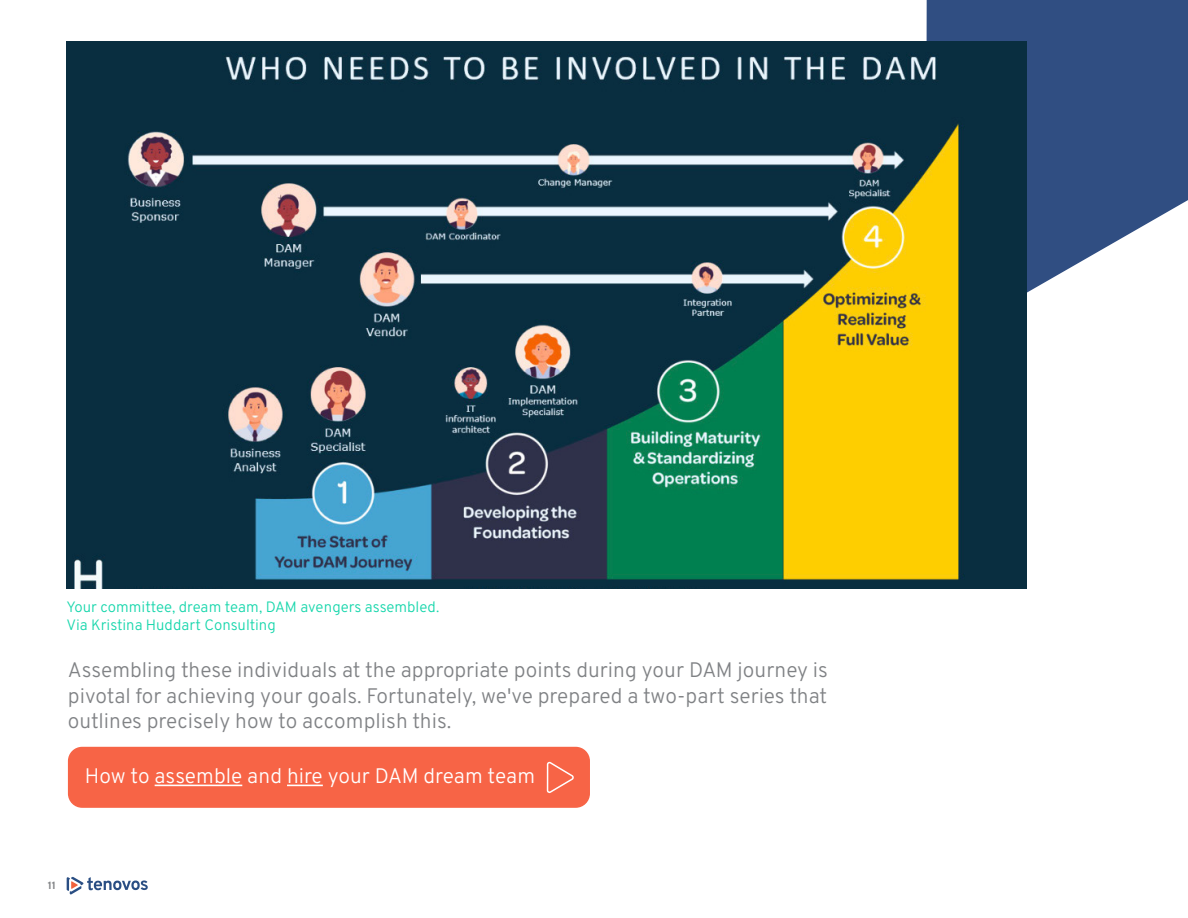
<style>
.page{position:relative;width:1188px;height:918px;background:#fff}
.page>*{position:absolute;margin:0;border:0;box-sizing:border-box;transform-origin:0 0}
.t1{font:21px/25.2px "Overpass";color:#808285;text-align:justify}
.t2{font:21px "Overpass";color:#fff}
.t3{font:15px "Overpass";color:#15d6ab}
.t4{font:700 10.5px "Overpass";color:#808285}
</style>
<div class="page">
<svg style="left:926px;top:0;width:262px;height:328px;fill:#304e82"></svg>
<svg style="left:67px;top:877px;width:81px;height:18px"></svg>
<img style="left:66px;top:42px;width:960px;height:547px">
<div style="left:69px;top:748px;width:520px;height:59px;background:#f76446;border-radius:13px"></div>
<div style="left:68px;top:747px;width:522px;height:61px;border:2px solid #f76446;border-radius:13px"></div>
<hr style="left:155px;top:785px;width:87px;height:1px;background:#fff">
<hr style="left:287px;top:785px;width:36px;height:1px;background:#fff">
<svg style="left:546px;top:762px;width:28px;height:31px"></svg>
<p class="t3" style="left:66px;top:595px;width:374px">Your committee, dream team, DAM avengers assembled.</p>
<p class="t3" style="left:66px;top:613px;width:211px">Via Kristina Huddart Consulting</p>
<p class="t1" style="left:68px;top:657px;width:762px">Assembling these individuals at the appropriate points during your DAM journey is pivotal for achieving your goals. Fortunately, we've prepared a two-part series that outlines precisely how to accomplish this.</p>
<p class="t2" style="left:85px;top:759px;width:452px">How to assemble and hire your DAM dream team</p>
<p class="t4" style="left:48px;top:877px;width:10px">11</p>
</div>
